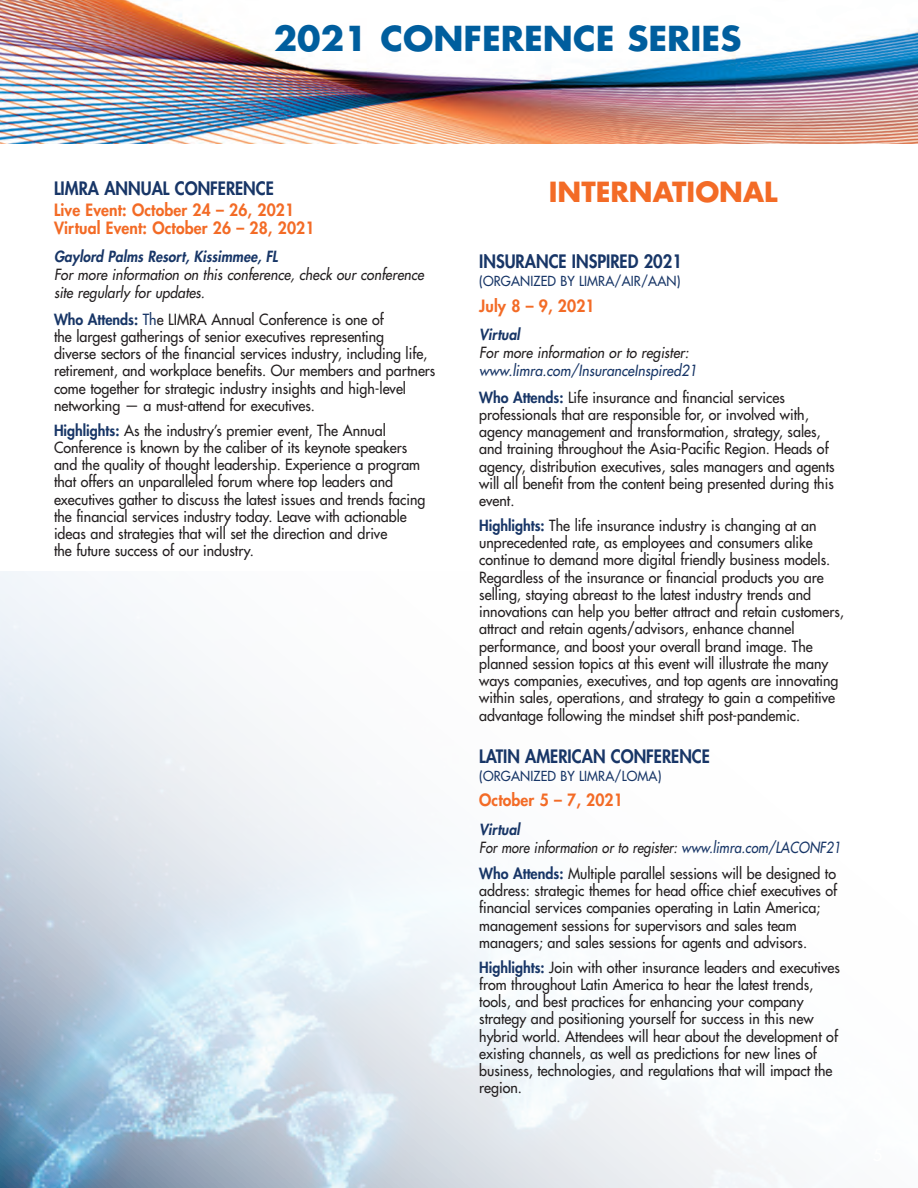
<style>
.page{position:relative;width:918px;height:1188px;background:#fff}
.page>*{position:absolute;margin:0;border:0;box-sizing:border-box;transform-origin:0 0}
.t1{font:700 33.45px "Futura Std";color:#005e9e}
.t2{font:700 27px "Futura Std";color:#f36b26}
.t3{font:800 18px "Futura Std";color:#183667;scale:.92 1}
.t4{font:800 16.5px/18px "Futura Std";letter-spacing:.01em;color:#f36b26;scale:.95 1}
.t5{font:500 15px/17.2px "Futura Std";color:#231f20;scale:.95 1}
.t6{font:italic 500 15px/18px "Futura Std";letter-spacing:.005em;color:#231f20;scale:.92 1}
.t7{font:italic 500 15px/26.2px "Futura Std";letter-spacing:.005em;color:#183667;scale:.92 1}
.t8{font:italic 500 15px/18px "Futura Std";letter-spacing:.005em;color:#231f20;scale:.87 1}
.t9{font:italic 800 15px "Futura Std";letter-spacing:.005em;color:#183667;scale:.92 1}
.t10{font:500 13.5px "Futura Std";letter-spacing:.01em;color:#183667;scale:.95 1}
.s1{font-weight:800;color:#183667}
.s2{color:#183667}
.s3{font-weight:800;font-style:normal}
.s4{font-style:normal;color:#231f20}
</style>
<div class="page">
<img style="left:0;top:0;width:918px;height:144px">
<img style="left:0;top:572px;width:799px;height:616px">
<h1 class="t1" style="left:274px;top:17px;width:469px">2021 CONFERENCE SERIES</h1>
<p class="t3" style="left:54px;top:177px;width:241px">LIMRA ANNUAL CONFERENCE</p>
<p class="t4" style="left:54px;top:201px;width:276px">Live Event: October 24 – 26, 2021<br>Virtual Event: October 26 – 28, 2021</p>
<p class="t9" style="left:54px;top:247px;width:245px">Gaylord Palms Resort, Kissimmee, FL</p>
<p class="t6" style="left:54px;top:266px;width:404px">For more information on this conference, check our conference site regularly for updates.</p>
<p class="t5" style="left:54px;top:311px;width:403px"><span class="s1">Who Attends:</span> <span class="s2">Th</span>e LIMRA Annual Conference is one of<br>the largest gatherings of senior executives representing<br>diverse sectors of the financial services industry, including life, retirement, and workplace benefits. Our members and partners come together for strategic industry insights and high-level networking — a must-attend for executives.</p>
<p class="t5" style="left:54px;top:422px;width:393px"><span class="s1">Highlights:</span> As the industry’s premier event, The Annual Conference is known by the caliber of its keynote speakers and the quality of thought leadership. Experience a program that offers an unparalleled forum where top leaders and executives gather to discuss the latest issues and trends facing the financial services industry today. Leave with actionable ideas and strategies that will set the direction and drive<br>the future success of our industry.</p>
<h2 class="t2" style="left:549px;top:174px;width:230px">INTERNATIONAL</h2>
<p class="t3" style="left:479px;top:250px;width:222px">INSURANCE INSPIRED 2021</p>
<p class="t10" style="left:479px;top:273px;width:213px">(ORGANIZED BY LIMRA/AIR/AAN)</p>
<p class="t4" style="left:479px;top:297px;width:123px">July 8 – 9, 2021</p>
<p class="t9" style="left:479px;top:325px;width:46px">Virtual</p>
<p class="t6" style="left:479px;top:344px;width:229px">For more information or to register:</p>
<p class="t7" style="left:479px;top:358px;width:334px">www.limra.com/InsuranceInspired21<br><span class="s3">Who Attends:</span> <span class="s4">Life insurance and financial services</span></p>
<p class="t5" style="left:479px;top:406px;width:376px">professionals that are responsible for, or involved with, agency management and transformation, strategy, sales, and training throughout the Asia-Pacific Region. Heads of agency, distribution executives, sales managers and agents will all benefit from the content being presented during this event.</p>
<p class="t5" style="left:479px;top:517px;width:386px"><span class="s1">Highlights:</span> The life insurance industry is changing at an unprecedented rate, as employees and consumers alike continue to demand more digital friendly business models.<br>Regardless of the insurance or financial products you are selling, staying abreast to the latest industry trends and innovations can help you better attract and retain customers, attract and retain agents/advisors, enhance channel performance, and boost your overall brand image. The planned session topics at this event will illustrate the many ways companies, executives, and top agents are innovating within sales, operations, and strategy to gain a competitive advantage following the mindset shift post-pandemic.</p>
<p class="t3" style="left:479px;top:744px;width:252px">LATIN AMERICAN CONFERENCE</p>
<p class="t10" style="left:479px;top:767px;width:193px">(ORGANIZED BY LIMRA/LOMA)</p>
<p class="t4" style="left:479px;top:791px;width:153px">October 5 – 7, 2021</p>
<p class="t8" style="left:479px;top:820px;width:417px"><span class="s1">Virtual<br></span>For more information or to register: <span class="s2">www.limra.com/LACONF21</span></p>
<p class="t5" style="left:479px;top:865px;width:378px"><span class="s1">Who Attends:</span> Multiple parallel sessions will be designed to address: strategic themes for head office chief executives of financial services companies operating in Latin America; management sessions for supervisors and sales team managers; and sales sessions for agents and advisors.</p>
<p class="t5" style="left:479px;top:958px;width:381px"><span class="s1">Highlights:</span> Join with other insurance leaders and executives from throughout Latin America to hear the latest trends, tools, and best practices for enhancing your company strategy and positioning yourself for success in this new hybrid world. Attendees will hear about the development of existing channels, as well as predictions for new lines of business, technologies, and regulations that will impact the region.</p>
</div>
